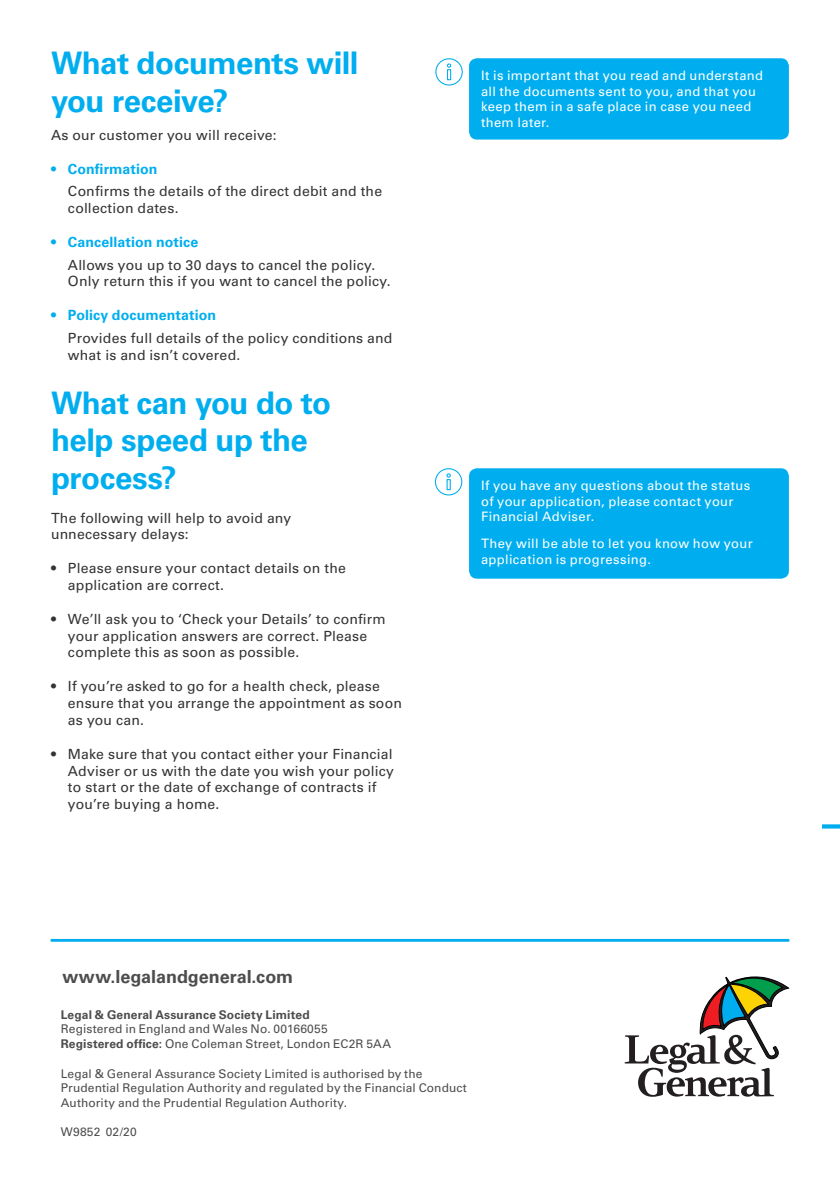
<style>
.page{position:relative;width:840px;height:1191px;background:#fff}
.page>*{position:absolute;margin:0;border:0;box-sizing:border-box;transform-origin:0 0}
.t1{font:700 31.2px/37.4px "Univers LT";letter-spacing:-.015em;color:#00aeef}
.t2{font:700 18px "Univers LT";letter-spacing:-.005em;color:#4d4d4d}
.t3{font:700 14.2px "Univers LT";letter-spacing:.005em;color:#00aeef}
.t4{font:14px/16.8px "Univers LT";letter-spacing:.01em;color:#333}
.t5{font:13px/15.6px "Univers LT";letter-spacing:.025em;color:#fff}
.t6{font:12px/14.4px "Univers LT";letter-spacing:.005em;color:#4d4d4d}
.t7{font:700 12px "Univers LT";letter-spacing:.01em;color:#4d4d4d}
.s1{font-weight:700}
</style>
<div class="page">
<svg style="left:822px;top:824px;width:17px;height:5px"></svg>
<svg style="left:624px;top:977px;width:164px;height:119px"></svg>
<hr style="left:52px;top:939px;width:735px;height:2px;background:#00aeef">
<div style="left:469px;top:58px;width:319px;height:82px;background:#00aeef;border-radius:8px"></div>
<div style="left:469px;top:468px;width:319px;height:110px;background:#00aeef;border-radius:8px"></div>
<svg style="left:434px;top:468px;width:28px;height:28px"></svg>
<svg style="left:435px;top:58px;width:28px;height:28px"></svg>
<h1 class="t1" style="left:51px;top:45px;width:309px">What documents will you receive?</h1>
<p class="t4" style="left:51px;top:127px;width:227px">As our customer you will receive:</p>
<p class="t3" style="left:51px;top:160px;width:108px">• Confirmation</p>
<p class="t4" style="left:68px;top:183px;width:315px">Confirms the details of the direct debit and the collection dates.</p>
<p class="t3" style="left:51px;top:234px;width:149px">• Cancellation notice</p>
<p class="t4" style="left:68px;top:256px;width:324px">Allows you up to 30 days to cancel the policy.<br>Only return this if you want to cancel the policy.</p>
<p class="t3" style="left:51px;top:307px;width:166px">• Policy documentation</p>
<p class="t4" style="left:68px;top:330px;width:326px">Provides full details of the policy conditions and what is and isn’t covered.</p>
<h1 class="t1" style="left:51px;top:384px;width:281px">What can you do to help speed up the process?</h1>
<p class="t4" style="left:51px;top:509px;width:241px">The following will help to avoid any unnecessary delays:</p>
<p class="t4" style="left:68px;top:560px;width:279px;text-indent:-17px">• Please ensure your contact details on the application are correct.</p>
<p class="t4" style="left:68px;top:610px;width:319px;text-indent:-17px">• We’ll ask you to ‘Check your Details’ to confirm your application answers are correct. Please complete this as soon as possible.</p>
<p class="t4" style="left:68px;top:678px;width:335px;text-indent:-17px">• If you’re asked to go for a health check, please ensure that you arrange the appointment as soon as you can.</p>
<p class="t4" style="left:68px;top:745px;width:327px;text-indent:-17px">• Make sure that you contact either your Financial Adviser or us with the date you wish your policy to start or the date of exchange of contracts if you’re buying a home.</p>
<p class="t5" style="left:481px;top:68px;width:283px">It is important that you read and understand all the documents sent to you, and that you keep them in a safe place in case you need them later.</p>
<p class="t5" style="left:481px;top:478px;width:270px">If you have any questions about the status of your application, please contact your<br>Financial Adviser.</p>
<p class="t5" style="left:481px;top:536px;width:273px">They will be able to let you know how your application is progressing.</p>
<p class="t2" style="left:62px;top:966px;width:232px">www.legalandgeneral.com</p>
<p class="t7" style="left:61px;top:1007px;width:250px">Legal &amp; General Assurance Society Limited</p>
<p class="t6" style="left:61px;top:1021px;width:331px">Registered in England and Wales No. 00166055<br><span class="s1">Registered office:</span> One Coleman Street, London EC2R 5AA</p>
<p class="t6" style="left:61px;top:1066px;width:407px">Legal &amp; General Assurance Society Limited is authorised by the<br>Prudential Regulation Authority and regulated by the Financial Conduct<br>Authority and the Prudential Regulation Authority.</p>
<p class="t6" style="left:61px;top:1124px;width:77px">W9852 02/20</p>
</div>
